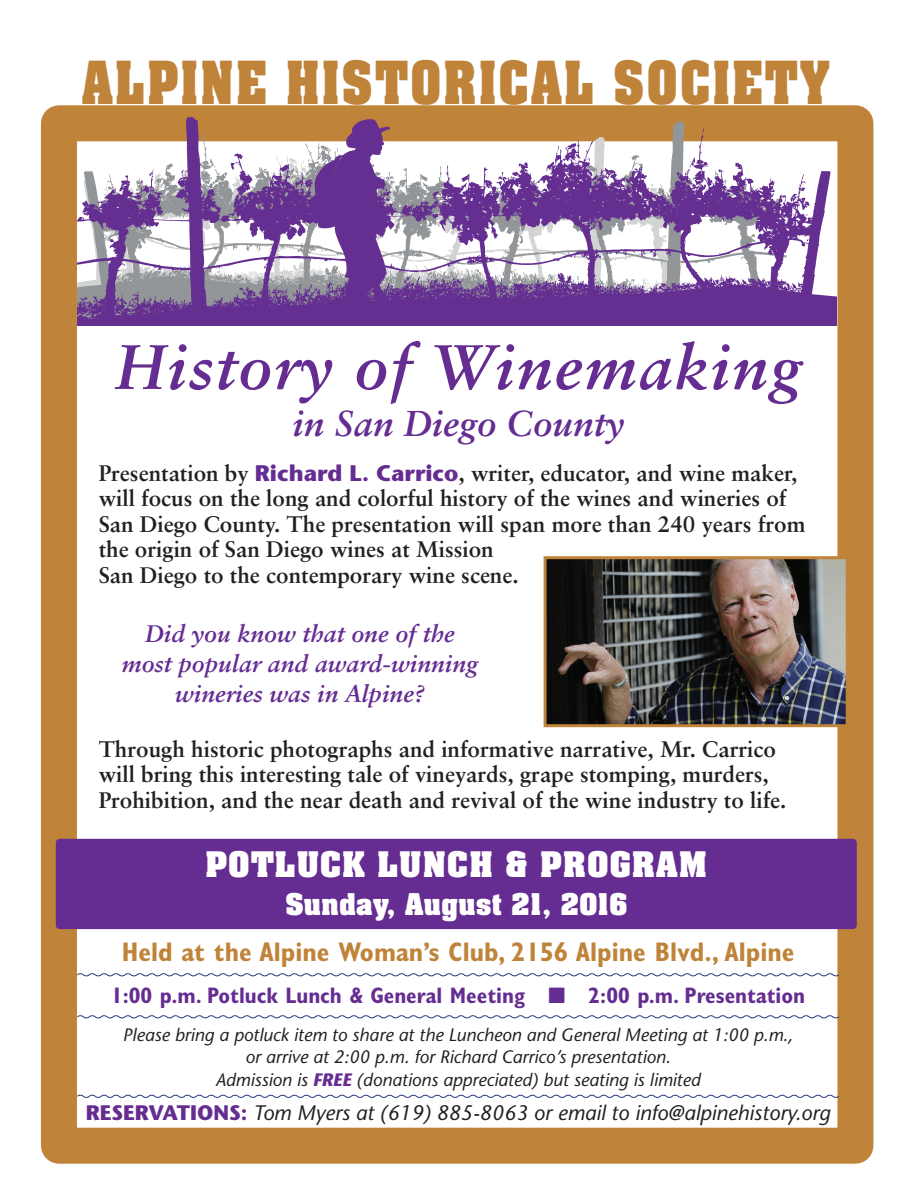
<style>
.page{position:relative;width:918px;height:1188px;background:#fff}
.page>*{position:absolute;margin:0;border:0;box-sizing:border-box;transform-origin:0 0}
.t1{font:italic 700 63px "Sabon";letter-spacing:.03em;color:#652d91}
.t2{font:700 50.55px "Aachen";letter-spacing:.06em;color:#bf8339;scale:.85 1}
.t3{font:italic 700 36px "Sabon";color:#652d91}
.t4{font:700 30px "Aachen";letter-spacing:.04em;color:#fff}
.t5{font:700 condensed 27px "Gill Sans Std";color:#bf8339}
.t6{font:700 25.5px "Aachen";letter-spacing:.02em;color:#fff}
.t7{font:italic 700 24px/30px "Sabon";color:#652d91;text-align:center}
.t8{font:700 22.5px/25.5px "Sabon";color:#231f20}
.t9{font:700 condensed 22.5px "Gill Sans Std";color:#652d91}
.t10{font:italic 21px "Stone Sans";color:#231f20}
.t11{font:italic 18px/22.5px "Stone Sans";color:#231f20;text-align:center}
.s1{font-family:"Stone Sans";color:#652d91}
.s2{font-weight:700;color:#652d91}
.s3{font-weight:700;font-style:normal;color:#652d91}
</style>
<div class="page">
<div style="left:41px;top:105px;width:832px;height:1059px;border:36px solid #bf8339"></div>
<div style="left:60px;top:843px;width:793px;height:82px;background:#652d91"></div>
<div style="left:56px;top:839px;width:801px;height:90px;border:8px solid #652d91"></div>
<img style="left:548px;top:560px;width:297px;height:163px">
<div style="left:544px;top:556px;width:305px;height:171px;border:3px solid #bf8339"></div>
<svg style="left:76px;top:972px;width:764px;height:5px"></svg>
<svg style="left:76px;top:1014px;width:764px;height:5px"></svg>
<svg style="left:76px;top:1094px;width:764px;height:5px"></svg>
<svg style="left:77px;top:119px;width:760px;height:207px"></svg>
<h2 class="t2" style="left:82px;top:46px;width:881px">ALPINE HISTORICAL SOCIETY</h2>
<h1 class="t1" style="left:115px;top:329px;width:688px">History of Winemaking</h1>
<h3 class="t3" style="left:292px;top:401px;width:334px">in San Diego County</h3>
<p class="t8" style="left:99px;top:460px;width:708px">Presentation by <span class="s1">RICHARD L. CARRICO</span>, writer, educator, and wine maker, will focus on the long and colorful history of the wines and wineries of San Diego County. The presentation will span more than 240 years from the origin of San Diego wines at Mission<br>San Diego to the contemporary wine scene.</p>
<p class="t7" style="left:122px;top:619px;width:358px">Did you know that one of the most popular and award-winning wineries was in Alpine?</p>
<p class="t8" style="left:99px;top:736px;width:689px">Through historic photographs and informative narrative, Mr. Carrico will bring this interesting tale of vineyards, grape stomping, murders,<br>Prohibition, and the near death and revival of the wine industry to life.</p>
<h3 class="t4" style="left:206px;top:843px;width:23px">POTL</h3>
<h3 class="t4" style="left:297px;top:843px;width:267px">UCK LUNCH &amp; PRO</h3>
<h3 class="t4" style="left:610px;top:843px;width:99px">GRAM</h3>
<p class="t6" style="left:285px;top:886px;width:343px">SUNDAY, AUGUST 21, 2016</p>
<p class="t5" style="left:122px;top:936px;width:674px">Held at the Alpine Woman’s Club, 2156 Alpine Blvd., Alpine</p>
<p class="t9" style="left:111px;top:982px;width:415px">1:00 p.m. Potluck Lunch &amp; General Meeting</p>
<p class="t9" style="left:589px;top:982px;width:218px">2:00 p.m. Presentation</p>
<p class="t11" style="left:123px;top:1023px;width:672px">Please bring a potluck item to share at the Luncheon and General Meeting at 1:00 p.m., or arrive at 2:00 p.m. for Richard Carrico’s presentation.<br>Admission is <span class="s2">FREE</span> (donations appreciated) but seating is limited</p>
<p class="t10" style="left:86px;top:1101px;width:746px"><span class="s3">RESERVATIONS:</span> Tom Myers at (619) 885-8063 or email to info@alpinehistory.org</p>
</div>
